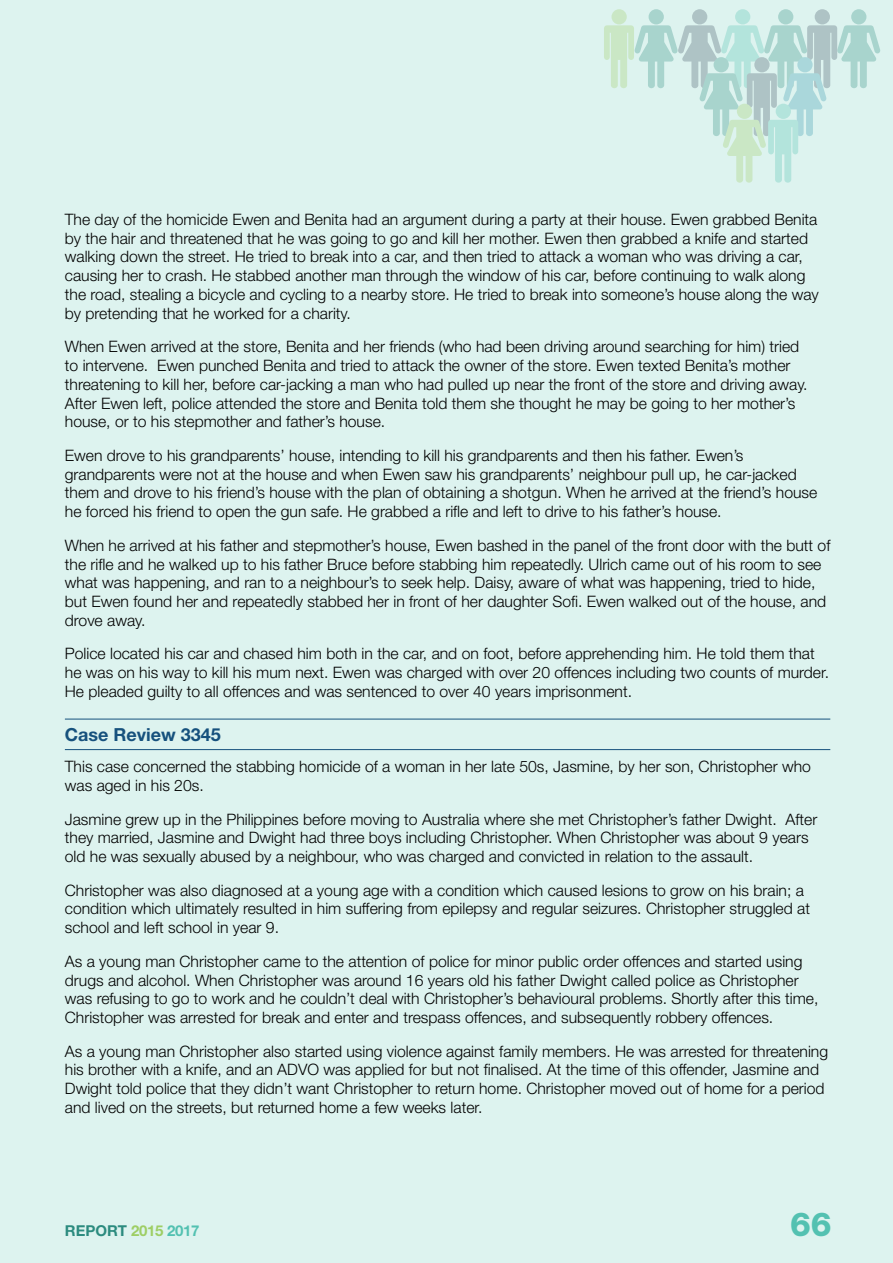
<style>
.page{position:relative;width:893px;height:1263px;background:#ddf3ef}
.page>*{position:absolute;margin:0;border:0;box-sizing:border-box;transform-origin:0 0}
.t1{font:800 33px "Helvetica Neue LT";color:#53c1b1}
.t2{font:700 18px "Helvetica Neue LT";color:#16517d}
.t3{font:300 15.75px/18.8px "Helvetica Neue LT";color:#000}
.t4{font:700 15px "Helvetica Neue LT";letter-spacing:-.02em;color:#2c8b7f}
.s1{color:#9ece65}
.s2{color:#53c1b1}
</style>
<div class="page">
<hr style="left:65px;top:719px;width:765px;height:1px;background:#16517d">
<hr style="left:65px;top:749px;width:765px;height:1px;background:#16517d">
<div style="left:692px;top:9px;width:15px;height:15px;background:#aec3c5;border-radius:50%"></div>
<div style="left:649px;top:9px;width:15px;height:15px;background:#a8d4cd;border-radius:50%"></div>
<div style="left:851px;top:9px;width:15px;height:15px;background:#a8d4cd;border-radius:50%"></div>
<div style="left:611px;top:9px;width:16px;height:15px;background:#cae7c5;border-radius:50%"></div>
<div style="left:815px;top:9px;width:15px;height:15px;background:#aec3c5;border-radius:50%"></div>
<div style="left:778px;top:9px;width:15px;height:15px;background:#a8d4cd;border-radius:50%"></div>
<div style="left:735px;top:9px;width:15px;height:15px;background:#b3e4dc;border-radius:50%"></div>
<svg style="left:604px;top:25px;width:277px;height:158px"></svg>
<p class="t3" style="left:65px;top:210px;width:755px">The day of the homicide Ewen and Benita had an argument during a party at their house. Ewen grabbed Benita by the hair and threatened that he was going to go and kill her mother. Ewen then grabbed a knife and started walking down the street. He tried to break into a car, and then tried to attack a woman who was driving a car, causing her to crash. He stabbed another man through the window of his car, before continuing to walk along the road, stealing a bicycle and cycling to a nearby store. He tried to break into someone’s house along the way by pretending that he worked for a charity.</p>
<p class="t3" style="left:65px;top:337px;width:744px">When Ewen arrived at the store, Benita and her friends (who had been driving around searching for him) tried to intervene. Ewen punched Benita and tried to attack the owner of the store. Ewen texted Benita’s mother threatening to kill her, before car-jacking a man who had pulled up near the front of the store and driving away.<br>After Ewen left, police attended the store and Benita told them she thought he may be going to her mother’s house, or to his stepmother and father’s house.</p>
<p class="t3" style="left:65px;top:446px;width:754px">Ewen drove to his grandparents’ house, intending to kill his grandparents and then his father. Ewen’s grandparents were not at the house and when Ewen saw his grandparents’ neighbour pull up, he car-jacked them and drove to his friend’s house with the plan of obtaining a shotgun. When he arrived at the friend’s house he forced his friend to open the gun safe. He grabbed a rifle and left to drive to his father’s house.</p>
<p class="t3" style="left:65px;top:535px;width:767px">When he arrived at his father and stepmother’s house, Ewen bashed in the panel of the front door with the butt of the rifle and he walked up to his father Bruce before stabbing him repeatedly. Ulrich came out of his room to see what was happening, and ran to a neighbour’s to seek help. Daisy, aware of what was happening, tried to hide, but Ewen found her and repeatedly stabbed her in front of her daughter Sofi. Ewen walked out of the house, and drove away.</p>
<p class="t3" style="left:65px;top:644px;width:766px">Police located his car and chased him both in the car, and on foot, before apprehending him. He told them that he was on his way to kill his mum next. Ewen was charged with over 20 offences including two counts of murder.<br>He pleaded guilty to all offences and was sentenced to over 40 years imprisonment.</p>
<p class="t2" style="left:65px;top:723px;width:158px">Case Review 3345</p>
<p class="t3" style="left:65px;top:757px;width:747px">This case concerned the stabbing homicide of a woman in her late 50s, Jasmine, by her son, Christopher who was aged in his 20s.</p>
<p class="t3" style="left:65px;top:809px;width:754px">Jasmine grew up in the Philippines before moving to Australia where she met Christopher’s father Dwight. After they married, Jasmine and Dwight had three boys including Christopher. When Christopher was about 9 years old he was sexually abused by a neighbour, who was charged and convicted in relation to the assault.</p>
<p class="t3" style="left:65px;top:880px;width:747px">Christopher was also diagnosed at a young age with a condition which caused lesions to grow on his brain; a condition which ultimately resulted in him suffering from epilepsy and regular seizures. Christopher struggled at school and left school in year 9.</p>
<p class="t3" style="left:65px;top:951px;width:755px">As a young man Christopher came to the attention of police for minor public order offences and started using drugs and alcohol. When Christopher was around 16 years old his father Dwight called police as Christopher was refusing to go to work and he couldn’t deal with Christopher’s behavioural problems. Shortly after this time, Christopher was arrested for break and enter and trespass offences, and subsequently robbery offences.</p>
<p class="t3" style="left:65px;top:1041px;width:765px">As a young man Christopher also started using violence against family members. He was arrested for threatening his brother with a knife, and an ADVO was applied for but not finalised. At the time of this offender, Jasmine and Dwight told police that they didn’t want Christopher to return home. Christopher moved out of home for a period and lived on the streets, but returned home a few weeks later.</p>
<p class="t4" style="left:65px;top:1221px;width:136px">REPORT <span class="s1">2015</span> <span class="s2">2017</span></p>
<h1 class="t1" style="left:790px;top:1205px;width:43px">66</h1>
</div>
